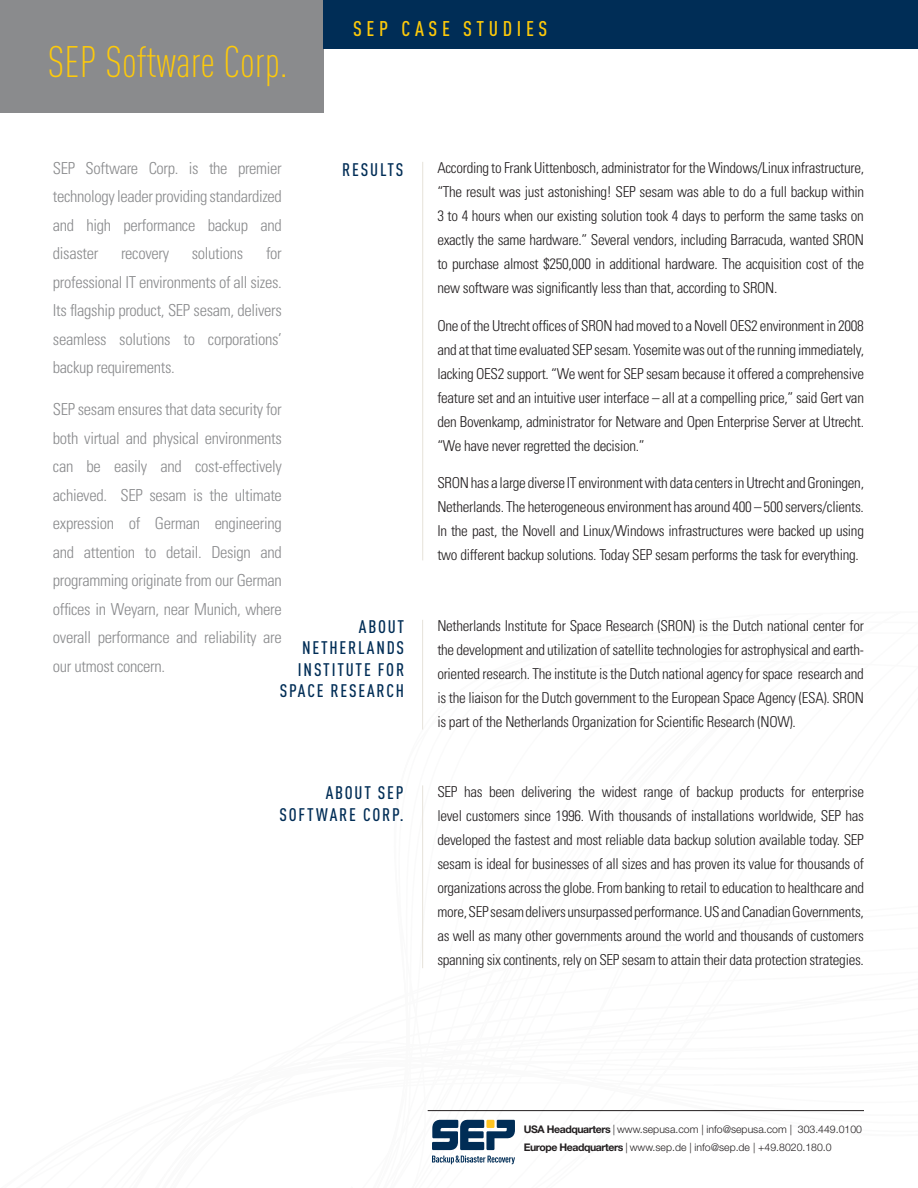
<style>
.page{position:relative;width:918px;height:1188px;background:#fff}
.page>*{position:absolute;margin:0;border:0;box-sizing:border-box;transform-origin:0 0}
.t1{font:300 43.5px "DIN Cond";color:#feca0a}
.t2{font:500 21px "DIN Cond";letter-spacing:.22em;color:#feca0a}
.t3{font:500 18px "DIN Cond";letter-spacing:.1em;color:#002d56}
.t4{font:300 condensed 16.5px/28.5px "Univers LT Std";letter-spacing:-.02em;color:#8a8b8d;text-align:justify}
.t5{font:300 condensed 15px/24px "Univers LT Std";letter-spacing:-.02em;color:#231f20;text-align:justify}
.t6{font:300 10.5px "Helvetica Neue";color:#231f20}
.s1{font-weight:700}
</style>
<div class="page">
<div style="left:0;top:0;width:324px;height:112px;background:#8a8b8d"></div>
<hr style="left:422px;top:162px;width:1px;height:398px;background:#e6e2da">
<hr style="left:422px;top:620px;width:1px;height:110px;background:#e6e2da">
<div style="left:324px;top:0;width:594px;height:49px;background:#002d56"></div>
<hr style="left:422px;top:785px;width:1px;height:183px;background:#e6e2da">
<hr style="left:428px;top:1110px;width:436px;height:1px;background:#231f20">
<svg style="left:432px;top:1156px;width:83px;height:8px"></svg>
<svg style="left:432px;top:1120px;width:83px;height:30px"></svg>
<p class="t1" style="left:48px;top:37px;width:242px">SEP Software Corp.</p>
<p class="t2" style="left:353px;top:16px;width:196px">SEP CASE STUDIES</p>
<p class="t4" style="left:53px;top:154px;width:230px">SEP Software Corp. is the premier technology leader providing standardized and high performance backup and disaster</p>
<p class="t3" style="left:342px;top:159px;width:63px">RESULTS</p>
<p class="t4" style="left:53px;top:239px;width:230px;text-indent:213px">for professional IT environments of all sizes.<br>Its flagship product, SEP sesam, delivers seamless solutions to corporations’ backup requirements.</p>
<p class="t4" style="left:53px;top:395px;width:231px">SEP sesam ensures that data security for both virtual and physical environments can be easily and cost-effectively achieved. SEP sesam is the ultimate expression of German engineering and attention to detail. Design and programming originate from our German offices in Weyarn, near Munich, where overall performance and reliability are our utmost concern.</p>
<p class="t4" style="left:121px;top:239px;width:50px">recovery</p>
<p class="t4" style="left:192px;top:239px;width:53px">solutions</p>
<p class="t3" style="left:359px;top:615px;width:47px">ABOUT</p>
<p class="t3" style="left:302px;top:637px;width:104px">NETHERLANDS</p>
<p class="t3" style="left:298px;top:659px;width:108px">INSTITUTE FOR</p>
<p class="t3" style="left:280px;top:680px;width:126px">SPACE RESEARCH</p>
<p class="t3" style="left:326px;top:782px;width:80px">ABOUT SEP</p>
<p class="t3" style="left:280px;top:804px;width:126px">SOFTWARE CORP.</p>
<p class="t5" style="left:437px;top:156px;width:428px">According to Frank Uittenbosch, administrator for the Windows/Linux infrastructure, “The result was just astonishing! SEP sesam was able to do a full backup within 3 to 4 hours when our existing solution took 4 days to perform the same tasks on exactly the same hardware.” Several vendors, including Barracuda, wanted SRON to purchase almost $250,000 in additional hardware. The acquisition cost of the new software was significantly less than that, according to SRON.</p>
<p class="t5" style="left:437px;top:314px;width:428px">One of the Utrecht offices of SRON had moved to a Novell OES2 environment in 2008 and at that time evaluated SEP sesam. Yosemite was out of the running immediately, lacking OES2 support. “We went for SEP sesam because it offered a comprehensive feature set and an intuitive user interface – all at a compelling price,” said Gert van den Bovenkamp, administrator for Netware and Open Enterprise Server at Utrecht. “We have never regretted the decision.”</p>
<p class="t5" style="left:437px;top:471px;width:428px">SRON has a large diverse IT environment with data centers in Utrecht and Groningen, Netherlands. The heterogeneous environment has around 400 – 500 servers/clients.<br>In the past, the Novell and Linux/Windows infrastructures were backed up using two different backup solutions. Today SEP sesam performs the task for everything.</p>
<p class="t5" style="left:437px;top:613px;width:428px">Netherlands Institute for Space Research (SRON) is the Dutch national center for the development and utilization of satellite technologies for astrophysical and earth&shy;oriented research. The institute is the Dutch national agency for space research and is the liaison for the Dutch government to the European Space Agency (ESA). SRON is part of the Netherlands Organization for Scientific Research (NOW).</p>
<p class="t5" style="left:437px;top:780px;width:428px">SEP has been delivering the widest range of backup products for enterprise level customers since 1996. With thousands of installations worldwide, SEP has developed the fastest and most reliable data backup solution available today. SEP sesam is ideal for businesses of all sizes and has proven its value for thousands of organizations across the globe. From banking to retail to education to healthcare and more, SEP sesam delivers unsurpassed performance. US and Canadian Governments, as well as many other governments around the world and thousands of customers spanning six continents, rely on SEP sesam to attain their data protection strategies.</p>
<p class="t6" style="left:524px;top:1122px;width:340px"><span class="s1">USA Headquarters</span> | www.sepusa.com | info@sepusa.com | 303.449.0100</p>
<p class="t6" style="left:524px;top:1141px;width:309px"><span class="s1">Europe Headquarters</span> | www.sep.de | info@sep.de | +49.8020.180.0</p>
</div>
